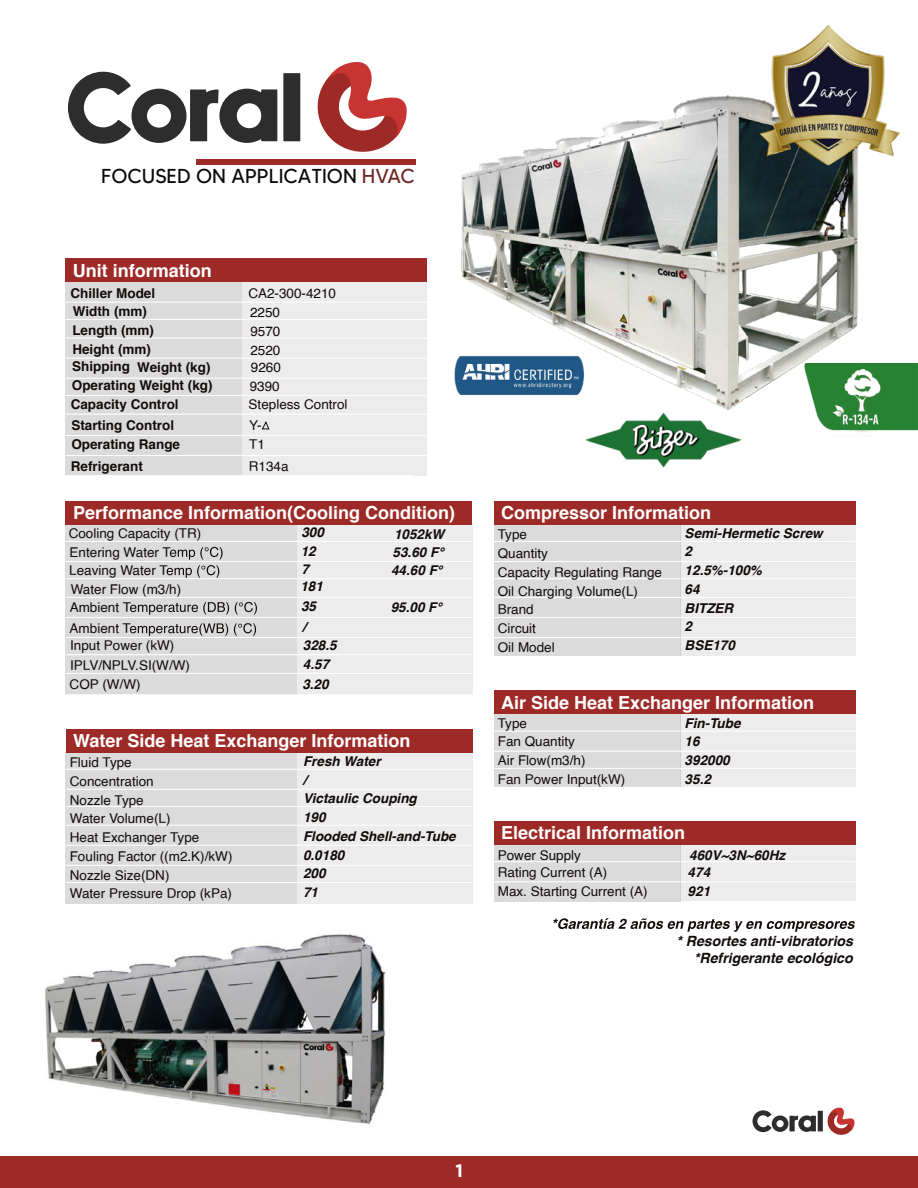
<style>
.page{position:relative;width:918px;height:1188px;background:#fff}
.page>*{position:absolute;margin:0;border:0;box-sizing:border-box;transform-origin:0 0}
.t1{font:20.1px "MADETOMMY";color:#0d090c}
.t2{font:700 18px "Helvetica";color:#fff}
.t3{font:700 18px "Gotham";color:#fff}
.t4{font:italic 700 14.1px/17.7px "Helvetica";color:#120d0b;text-align:right}
.t5{font:13.5px/18.8px "Helvetica";color:#120d0b}
.t6{font:italic 700 13.5px/18.8px "Helvetica";color:#100a08}
.t7{font:700 13.5px/18.8px "Helvetica";color:#120d0b}
.t8{font:italic 700 13.5px "Helvetica";color:#120d0b}
.t9{font:13.5px/18.8px "Helvetica";color:#100a08}
.s1{color:#6c2824}
</style>
<div class="page">
<div style="left:65px;top:265px;width:177px;height:211px;background:#dcdbdb"></div>
<div style="left:242px;top:265px;width:185px;height:211px;background:#edecec"></div>
<div style="left:65px;top:258px;width:362px;height:24px;background:#9e2a27"></div>
<svg style="left:261px;top:421px;width:9px;height:9px"></svg>
<hr style="left:65px;top:302px;width:362px;height:1px;background:#fff">
<hr style="left:65px;top:319px;width:362px;height:1px;background:#fff">
<hr style="left:65px;top:338px;width:362px;height:1px;background:#fff">
<hr style="left:65px;top:358px;width:362px;height:1px;background:#fff">
<hr style="left:65px;top:378px;width:362px;height:1px;background:#fff">
<hr style="left:65px;top:395px;width:362px;height:1px;background:#fff">
<hr style="left:65px;top:414px;width:362px;height:1px;background:#fff">
<hr style="left:65px;top:435px;width:362px;height:1px;background:#fff">
<hr style="left:65px;top:455px;width:362px;height:1px;background:#fff">
<hr style="left:65px;top:475px;width:347px;height:1px;background:#fff">
<img style="left:461px;top:95px;width:417px;height:315px">
<div style="left:0;top:1156px;width:918px;height:32px;background:#9e2a27"></div>
<div style="left:66px;top:525px;width:231px;height:170px;background:#dcdbdb"></div>
<div style="left:297px;top:525px;width:175px;height:170px;background:#edecec"></div>
<div style="left:66px;top:501px;width:406px;height:24px;background:#9e2a27"></div>
<hr style="left:66px;top:541px;width:406px;height:1px;background:#fff">
<hr style="left:66px;top:561px;width:406px;height:1px;background:#fff">
<hr style="left:66px;top:578px;width:406px;height:1px;background:#fff">
<hr style="left:66px;top:597px;width:406px;height:1px;background:#fff">
<hr style="left:66px;top:617px;width:406px;height:1px;background:#fff">
<hr style="left:66px;top:637px;width:406px;height:1px;background:#fff">
<hr style="left:66px;top:654px;width:406px;height:1px;background:#fff">
<hr style="left:66px;top:673px;width:406px;height:1px;background:#fff">
<hr style="left:66px;top:694px;width:406px;height:1px;background:#fff">
<svg style="left:130px;top:602px;width:127px;height:13px"></svg>
<svg style="left:130px;top:623px;width:126px;height:13px"></svg>
<svg style="left:167px;top:547px;width:56px;height:31px"></svg>
<div style="left:66px;top:752px;width:231px;height:152px;background:#dcdbdb"></div>
<div style="left:297px;top:752px;width:175px;height:152px;background:#edecec"></div>
<div style="left:66px;top:729px;width:406px;height:23px;background:#9e2a27"></div>
<hr style="left:66px;top:769px;width:406px;height:1px;background:#fff">
<hr style="left:66px;top:789px;width:406px;height:1px;background:#fff">
<hr style="left:66px;top:806px;width:406px;height:1px;background:#fff">
<hr style="left:66px;top:825px;width:406px;height:1px;background:#fff">
<hr style="left:66px;top:845px;width:406px;height:1px;background:#fff">
<hr style="left:66px;top:865px;width:406px;height:1px;background:#fff">
<hr style="left:66px;top:882px;width:406px;height:1px;background:#fff">
<div style="left:494px;top:525px;width:186px;height:131px;background:#dcdbdb"></div>
<div style="left:680px;top:525px;width:176px;height:131px;background:#edecec"></div>
<div style="left:494px;top:501px;width:362px;height:24px;background:#9e2a27"></div>
<hr style="left:494px;top:541px;width:362px;height:1px;background:#fff">
<hr style="left:494px;top:561px;width:362px;height:1px;background:#fff">
<hr style="left:494px;top:578px;width:362px;height:1px;background:#fff">
<hr style="left:494px;top:597px;width:362px;height:1px;background:#fff">
<hr style="left:494px;top:617px;width:362px;height:1px;background:#fff">
<hr style="left:494px;top:637px;width:362px;height:1px;background:#fff">
<div style="left:494px;top:845px;width:186px;height:56px;background:#dcdbdb"></div>
<div style="left:680px;top:845px;width:176px;height:56px;background:#edecec"></div>
<div style="left:494px;top:821px;width:362px;height:24px;background:#9e2a27"></div>
<hr style="left:494px;top:861px;width:362px;height:1px;background:#fff">
<hr style="left:494px;top:881px;width:362px;height:1px;background:#fff">
<div style="left:494px;top:714px;width:186px;height:73px;background:#dcdbdb"></div>
<div style="left:680px;top:714px;width:176px;height:73px;background:#edecec"></div>
<div style="left:494px;top:690px;width:362px;height:24px;background:#9e2a27"></div>
<hr style="left:494px;top:731px;width:362px;height:1px;background:#fff">
<hr style="left:494px;top:751px;width:362px;height:1px;background:#fff">
<hr style="left:494px;top:768px;width:362px;height:1px;background:#fff">
<svg style="left:553px;top:918px;width:302px;height:14px"></svg>
<svg style="left:317px;top:62px;width:90px;height:90px"></svg>
<svg style="left:68px;top:72px;width:209px;height:72px"></svg>
<div style="left:283px;top:73px;width:17px;height:68px;background:#2e2d2e"></div>
<svg style="left:827px;top:1108px;width:28px;height:27px"></svg>
<svg style="left:753px;top:1110px;width:63px;height:22px"></svg>
<div style="left:818px;top:1111px;width:5px;height:20px;background:#2e2d2e"></div>
<div style="left:196px;top:159px;width:219px;height:5px;background:#9e2a27"></div>
<img style="left:750px;top:25px;width:150px;height:155px">
<img style="left:454px;top:355px;width:131px;height:40px">
<img style="left:585px;top:412px;width:157px;height:56px">
<img style="left:805px;top:364px;width:113px;height:68px">
<img style="left:45px;top:934px;width:341px;height:191px">
<h1 class="t1" style="left:101px;top:164px;width:315px">FOCUSED ON APPLICATION <span class="s1">HVAC</span></h1>
<h2 class="t2" style="left:73px;top:256px;width:140px">Unit information</h2>
<p class="t7" style="left:70px;top:284px;width:86px">Chiller Model</p>
<p class="t5" style="left:248px;top:284px;width:89px">CA2-300-4210</p>
<p class="t7" style="left:73px;top:302px;width:76px">Width (mm)</p>
<p class="t9" style="left:250px;top:303px;width:32px">2250</p>
<p class="t7" style="left:72px;top:321px;width:83px">Length (mm)<br>Height (mm)</p>
<p class="t7" style="left:72px;top:358px;width:140px">Shipping Weight (kg)</p>
<p class="t7" style="left:72px;top:376px;width:142px">Operating Weight (kg)</p>
<p class="t9" style="left:250px;top:322px;width:32px">9570<br>2520</p>
<p class="t9" style="left:250px;top:377px;width:32px">9390</p>
<p class="t9" style="left:251px;top:358px;width:32px">9260</p>
<p class="t7" style="left:71px;top:395px;width:110px">Capacity Control</p>
<p class="t5" style="left:249px;top:395px;width:101px">Stepless Control</p>
<p class="t7" style="left:71px;top:416px;width:110px">Starting Control<br>Operating Range</p>
<p class="t5" style="left:249px;top:416px;width:17px">Y-<br>T1</p>
<p class="t7" style="left:71px;top:457px;width:74px">Refrigerant</p>
<p class="t5" style="left:249px;top:457px;width:41px">R134a</p>
<h2 class="t2" style="left:73px;top:498px;width:384px">Performance Information(Cooling Condition)</h2>
<p class="t5" style="left:69px;top:524px;width:134px">Cooling Capacity (TR)</p>
<p class="t5" style="left:70px;top:543px;width:103px">Entering Water T</p>
<p class="t5" style="left:69px;top:561px;width:113px">Leaving Water T<br>Water Flow (m3/h)</p>
<p class="t5" style="left:70px;top:598px;width:63px">Ambient T</p>
<p class="t6" style="left:301px;top:523px;width:24px">300</p>
<p class="t6" style="left:301px;top:542px;width:17px">12</p>
<p class="t6" style="left:300px;top:561px;width:24px;line-height:17.1px">7<br>181</p>
<p class="t6" style="left:301px;top:597px;width:17px">35</p>
<p class="t8" style="left:394px;top:523px;width:52px">1052kW</p>
<p class="t8" style="left:391px;top:559px;width:53px">44.60 F°</p>
<p class="t8" style="left:391px;top:596px;width:53px">95.00 F°</p>
<p class="t8" style="left:393px;top:541px;width:53px">53.60 F°</p>
<p class="t5" style="left:70px;top:619px;width:63px">Ambient T</p>
<p class="t6" style="left:302px;top:618px;width:5px">/</p>
<p class="t5" style="left:70px;top:636px;width:121px;line-height:19.5px">Input Power (kW)<br>IPLV/NPLV.SI(W/W)</p>
<p class="t6" style="left:303px;top:635px;width:35px;line-height:19.5px">328.5<br>4.57</p>
<p class="t5" style="left:70px;top:676px;width:73px">COP (W/W)</p>
<p class="t6" style="left:302px;top:674px;width:28px">3.20</p>
<h2 class="t2" style="left:73px;top:726px;width:339px">Water Side Heat Exchanger Information</h2>
<p class="t5" style="left:70px;top:753px;width:164px">Fluid Type<br>Concentration<br>Nozzle Type<br>Water Volume(L)<br>Heat Exchanger Type<br>Fouling Factor ((m2.K)/kW)<br>Nozzle Size(DN)<br>Water Pressure Drop (kPa)</p>
<p class="t6" style="left:303px;top:752px;width:154px">Fresh Water<br>/<br>Victaulic Couping<br>190<br>Flooded Shell-and-Tube<br>0.0180<br>200<br>71</p>
<h2 class="t2" style="left:501px;top:498px;width:212px">Compressor Information</h2>
<p class="t5" style="left:498px;top:526px;width:166px">Type<br>Quantity<br>Capacity Regulating Range<br>Oil Charging Volume(L)<br>Brand<br>Circuit<br>Oil Model</p>
<p class="t6" style="left:685px;top:524px;width:140px">Semi-Hermetic Screw<br>2<br>12.5%-100%<br>64<br>BITZER<br>2<br>BSE170</p>
<h2 class="t2" style="left:501px;top:688px;width:315px">Air Side Heat Exchanger Information</h2>
<p class="t5" style="left:498px;top:714px;width:129px">Type<br>Fan Quantity<br>Air Flow(m3/h)<br>Fan Power Input(kW)</p>
<p class="t6" style="left:685px;top:713px;width:57px">Fin-Tube<br>16<br>392000<br>35.2</p>
<h2 class="t2" style="left:501px;top:819px;width:186px">Electrical Information</h2>
<p class="t5" style="left:498px;top:846px;width:85px">Power Supply</p>
<p class="t5" style="left:498px;top:882px;width:152px">Max. Starting Current (A)</p>
<p class="t8" style="left:689px;top:844px;width:98px">460V~3N~60Hz</p>
<p class="t5" style="left:498px;top:863px;width:111px">Rating Current (A)</p>
<p class="t6" style="left:688px;top:863px;width:24px">474</p>
<p class="t6" style="left:688px;top:882px;width:24px">921</p>
<p class="t4" style="left:676px;top:932px;width:178px">* Resortes anti-vibratorios *Refrigerante ecológico</p>
<h2 class="t3" style="left:456px;top:1158px;width:9px">1</h2>
</div>
